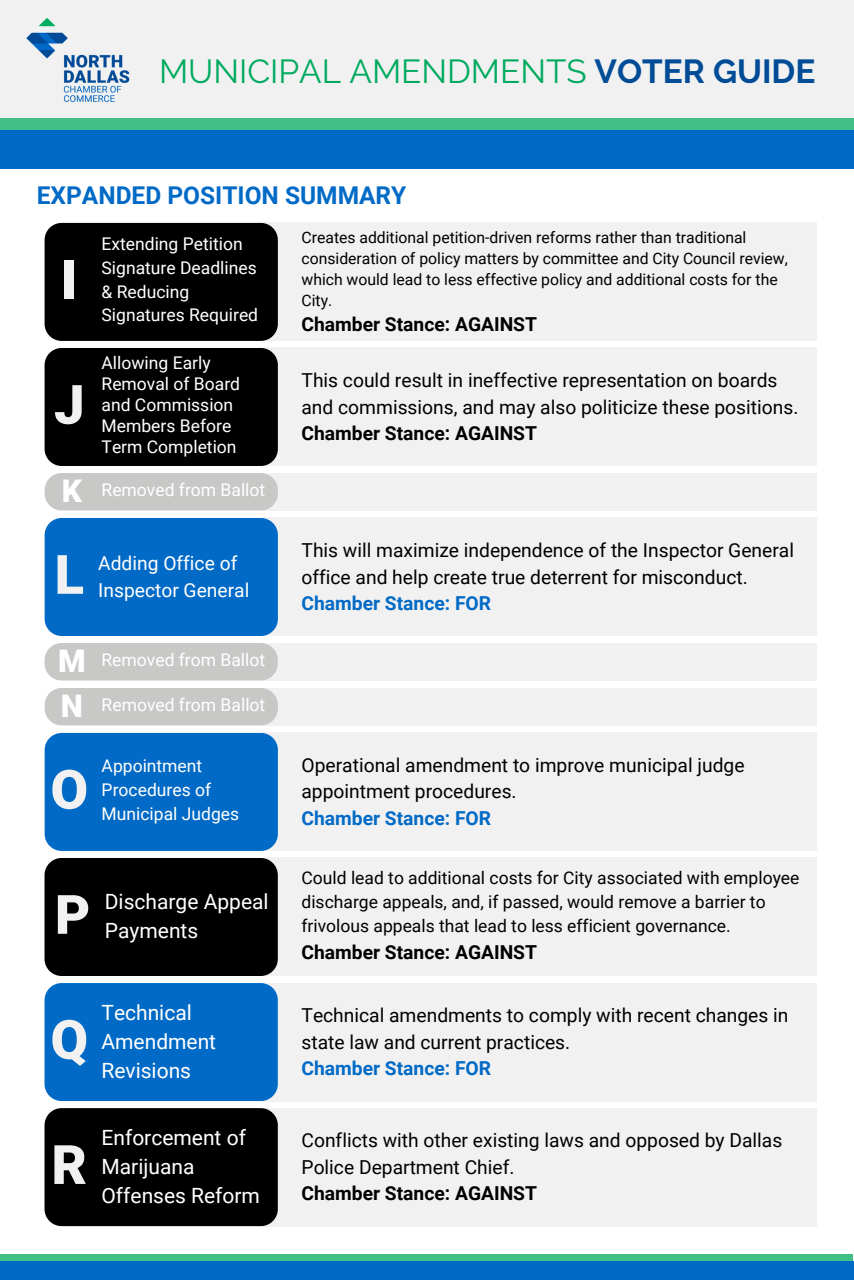
<style>
.page{position:relative;width:854px;height:1280px;background:#fff}
.page>*{position:absolute;margin:0;border:0;box-sizing:border-box;transform-origin:0 0}
.t1{font:900 54.25px "Roboto";color:#f1f1f1}
.t2{font:33.25px "Raleway";color:#00aa5f}
.t3{font:900 31.5px "Roboto";color:#fff}
.t4{font:700 24.5px "Roboto";color:#006ac6}
.t5{font:21px/28.9px "Roboto";color:#fff}
.t6{font:19.25px/26.2px "Roboto";color:#000}
.t7{font:700 19.25px "Roboto";color:#000}
.t8{font:19.25px/26.2px "Roboto";color:#fff}
.t9{font:17.5px/23.6px "Roboto";color:#fff}
.t10{font:17.5px/23.6px "Roboto";color:#000}
.t11{font:15.75px/21px "Roboto";color:#000}
.s1{font-weight:700;color:#004c97}
.s2{font-weight:700}
.s3{font-weight:700;color:#006ac6}
</style>
<div class="page">
<div style="left:0;top:1254px;width:852px;height:26px;background:#40bf87"></div>
<div style="left:0;top:1261px;width:853px;height:19px;background:#006ac6"></div>
<div style="left:262px;top:473px;width:554px;height:38px;background:#f1f1f1"></div>
<div style="left:45px;top:473px;width:233px;height:37px;background:#c8c9c7;border-radius:17px"></div>
<div style="left:0;top:0;width:853px;height:169px;background:#f1f1f1"></div>
<img style="left:26px;top:18px;width:104px;height:84px">
<div style="left:0;top:118px;width:853px;height:38px;background:#40bf87"></div>
<div style="left:0;top:130px;width:853px;height:39px;background:#006ac6"></div>
<div style="left:262px;top:643px;width:554px;height:38px;background:#f1f1f1"></div>
<div style="left:44px;top:643px;width:234px;height:37px;background:#c8c9c7;border-radius:17px"></div>
<div style="left:262px;top:688px;width:554px;height:38px;background:#f1f1f1"></div>
<div style="left:45px;top:688px;width:233px;height:37px;background:#c8c9c7;border-radius:17px"></div>
<div style="left:262px;top:223px;width:554px;height:118px;background:#f1f1f1"></div>
<div style="left:45px;top:223px;width:233px;height:118px;background:#000;border-radius:17px"></div>
<div style="left:262px;top:348px;width:554px;height:118px;background:#f1f1f1"></div>
<div style="left:45px;top:348px;width:233px;height:118px;background:#000;border-radius:17px"></div>
<div style="left:262px;top:518px;width:554px;height:118px;background:#f1f1f1"></div>
<div style="left:45px;top:518px;width:233px;height:118px;background:#006ac6;border-radius:17px"></div>
<div style="left:262px;top:733px;width:554px;height:118px;background:#f1f1f1"></div>
<div style="left:45px;top:733px;width:233px;height:118px;background:#006ac6;border-radius:17px"></div>
<div style="left:262px;top:858px;width:554px;height:118px;background:#f1f1f1"></div>
<div style="left:44px;top:858px;width:234px;height:118px;background:#000;border-radius:17px"></div>
<div style="left:262px;top:983px;width:554px;height:118px;background:#f1f1f1"></div>
<div style="left:44px;top:983px;width:234px;height:118px;background:#006ac6;border-radius:17px"></div>
<div style="left:262px;top:1108px;width:554px;height:118px;background:#f1f1f1"></div>
<div style="left:44px;top:1108px;width:234px;height:118px;background:#000;border-radius:17px"></div>
<p class="t2" style="left:159px;top:52px;width:657px">MUNICIPAL AMENDMENTS <span class="s1">VOTER GUIDE</span></p>
<p class="t4" style="left:37px;top:182px;width:371px">EXPANDED POSITION SUMMARY</p>
<h3 class="t1" style="left:61px;top:248px;width:18px">I</h3>
<h3 class="t1" style="left:54px;top:373px;width:32px">J</h3>
<p class="t9" style="left:101px;top:233px;width:158px">Extending Petition<br>Signature Deadlines &amp; Reducing<br>Signatures Required</p>
<p class="t11" style="left:301px;top:227px;width:487px">Creates additional petition-driven reforms rather than traditional consideration of policy matters by committee and City Council review, which would lead to less effective policy and additional costs for the City.</p>
<p class="t7" style="left:301px;top:313px;width:237px">Chamber Stance: AGAINST</p>
<h3 class="t9" style="left:101px;top:352px;width:140px;line-height:21px">Allowing Early<br>Removal of Board and Commission<br>Members Before<br>Term Completion</h3>
<p class="t6" style="left:301px;top:368px;width:498px">This could result in ineffective representation on boards and commissions, and may also politicize these positions.<br><span class="s2">Chamber Stance: AGAINST</span></p>
<h1 class="t3" style="left:62px;top:472px;width:22px">K</h1>
<h2 class="t9" style="left:101px;top:478px;width:165px">Removed from Ballot</h2>
<p class="t1" style="left:55px;top:543px;width:31px">L</p>
<p class="t8" style="left:98px;top:551px;width:153px">Adding Office of<br>Inspector General</p>
<p class="t3" style="left:58px;top:642px;width:29px">M</p>
<p class="t9" style="left:101px;top:648px;width:165px">Removed from Ballot</p>
<p class="t3" style="left:61px;top:687px;width:24px">N</p>
<p class="t9" style="left:102px;top:693px;width:165px">Removed from Ballot</p>
<p class="t6" style="left:301px;top:537px;width:494px">This will maximize independence of the Inspector General office and help create true deterrent for misconduct.<br><span class="s3">Chamber Stance: FOR</span></p>
<p class="t1" style="left:51px;top:758px;width:39px">O</p>
<p class="t9" style="left:102px;top:754px;width:139px">Appointment<br>Procedures of<br>Municipal Judges</p>
<h3 class="t6" style="left:301px;top:752px;width:444px">Operational amendment to improve municipal judge appointment procedures.<br><span class="s3">Chamber Stance: FOR</span></h3>
<p class="t1" style="left:55px;top:883px;width:37px">P</p>
<h3 class="t5" style="left:105px;top:887px;width:165px">Discharge Appeal<br>Payments</h3>
<p class="t10" style="left:301px;top:866px;width:499px">Could lead to additional costs for City associated with employee discharge appeals, and, if passed, would remove a barrier to frivolous appeals that lead to less efficient governance.</p>
<p class="t7" style="left:301px;top:941px;width:237px">Chamber Stance: AGAINST</p>
<p class="t1" style="left:50px;top:1008px;width:39px">Q</p>
<h3 class="t5" style="left:101px;top:998px;width:116px">Technical<br>Amendment<br>Revisions</h3>
<h3 class="t6" style="left:301px;top:1002px;width:488px">Technical amendments to comply with recent changes in state law and current practices.<br><span class="s3">Chamber Stance: FOR</span></h3>
<p class="t1" style="left:51px;top:1133px;width:37px">R</p>
<h3 class="t5" style="left:101px;top:1123px;width:160px">Enforcement of<br>Marijuana<br>Offenses Reform</h3>
<h3 class="t6" style="left:301px;top:1127px;width:482px">Conflicts with other existing laws and opposed by Dallas<br>Police Department Chief.<br><span class="s2">Chamber Stance: AGAINST</span></h3>
</div>
